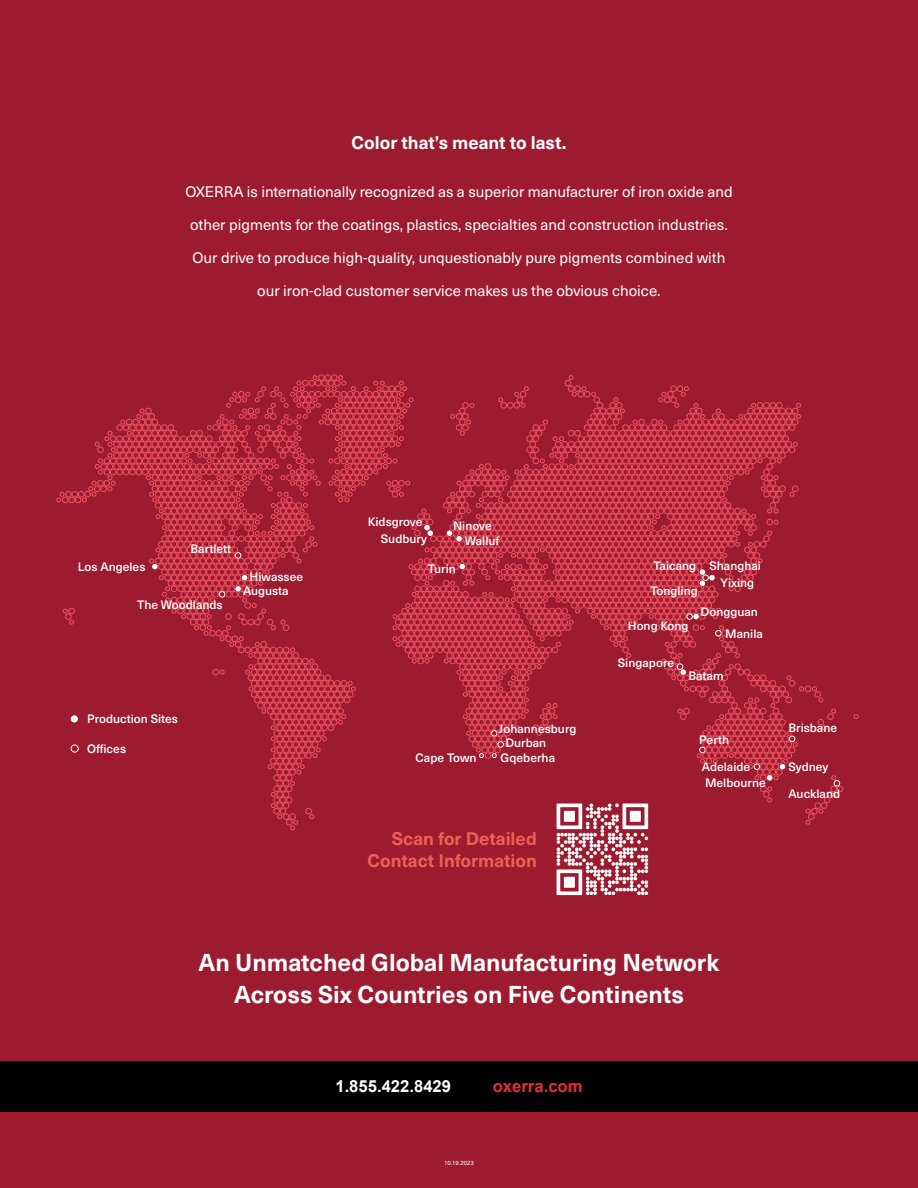
<style>
.page{position:relative;width:918px;height:1188px;background:#9c1b2f}
.page>*{position:absolute;margin:0;border:0;box-sizing:border-box;transform-origin:0 0}
.t1{font:700 24px/31.5px "Neue Haas Unica W1 G";color:#fff;text-align:center}
.t2{font:700 18px/22.5px "Neue Haas Unica W1 G";color:#ee6155;text-align:right}
.t3{font:700 18px "Neue Haas Unica W1 G";color:#fff}
.t4{font:700 16.65px "Arial";color:#fff}
.t5{font:700 16.65px "Arial";color:#ea2c38}
.t6{font:15px "Neue Haas Unica W1 G";color:#fff}
.t7{font:500 12px/17.4px "Neue Haas Unica W1 G";color:#fff}
.t8{font:6px "Neue Haas Unica W1 G";color:#fff}
</style>
<div class="page">
<svg style="left:854px;top:714px;width:4px;height:5px"></svg>
<svg style="left:57px;top:375px;width:786px;height:520px"></svg>
<div style="left:0;top:1061px;width:918px;height:51px;background:#000"></div>
<p class="t3" style="left:352px;top:129px;width:216px">Color that’s meant to last.</p>
<p class="t6" style="left:185px;top:180px;width:549px">OXERRA is internationally recognized as a superior manufacturer of iron oxide and</p>
<p class="t6" style="left:190px;top:213px;width:539px">other pigments for the coatings, plastics, specialties and construction industries.</p>
<p class="t6" style="left:193px;top:246px;width:534px">Our drive to produce high-quality, unquestionably pure pigments combined with</p>
<p class="t6" style="left:257px;top:279px;width:405px">our iron-clad customer service makes us the obvious choice.</p>
<p class="t7" style="left:78px;top:557px;width:69px">Los Angeles</p>
<p class="t7" style="left:191px;top:540px;width:42px">Bartlett</p>
<p class="t7" style="left:137px;top:595px;width:87px">The Woodlands</p>
<p class="t7" style="left:250px;top:567px;width:55px">Hiwassee</p>
<p class="t7" style="left:243px;top:581px;width:47px">Augusta</p>
<p class="t7" style="left:87px;top:709px;width:92px">Production Sites</p>
<p class="t7" style="left:87px;top:739px;width:40px">Offices</p>
<p class="t7" style="left:381px;top:512px;width:48px;text-indent:-13px">Kidsgrove<br>Sudbury</p>
<p class="t7" style="left:453px;top:517px;width:40px">Ninove</p>
<p class="t7" style="left:465px;top:532px;width:36px">Walluf</p>
<p class="t7" style="left:428px;top:560px;width:30px">Turin</p>
<p class="t7" style="left:416px;top:748px;width:62px">Cape Town</p>
<p class="t7" style="left:499px;top:719px;width:79px">Johannesburg</p>
<p class="t7" style="left:501px;top:734px;width:56px;line-height:15.1px;text-align:center">Durban<br>Gqeberha</p>
<p class="t2" style="left:368px;top:826px;width:171px">Scan for Detailed<br>Contact Information</p>
<p class="t7" style="left:709px;top:557px;width:53px;line-height:17px;text-align:center">Shanghai<br>Yixing</p>
<p class="t7" style="left:701px;top:602px;width:59px">Dongguan</p>
<p class="t7" style="left:650px;top:553px;width:49px;line-height:24.5px">Taicang<br>Tongling</p>
<p class="t7" style="left:628px;top:616px;width:62px">Hong Kong</p>
<p class="t7" style="left:725px;top:624px;width:39px">Manila</p>
<p class="t7" style="left:618px;top:653px;width:58px">Singapore</p>
<p class="t7" style="left:689px;top:666px;width:37px">Batam</p>
<p class="t7" style="left:699px;top:730px;width:31px">Perth</p>
<p class="t7" style="left:702px;top:757px;width:66px;line-height:16.5px">Adelaide<br>Melbourne</p>
<p class="t7" style="left:789px;top:718px;width:50px">Brisbane</p>
<p class="t7" style="left:789px;top:757px;width:41px">Sydney</p>
<p class="t7" style="left:789px;top:784px;width:53px">Auckland</p>
<h1 class="t1" style="left:199px;top:945px;width:522px">An Unmatched Global Manufacturing Network<br>Across Six Countries on Five Continents</h1>
<p class="t4" style="left:335px;top:1075px;width:117px">1.855.422.8429</p>
<p class="t5" style="left:493px;top:1075px;width:91px">oxerra.com</p>
<p class="t8" style="left:444px;top:1158px;width:31px">10.19.2023</p>
</div>
